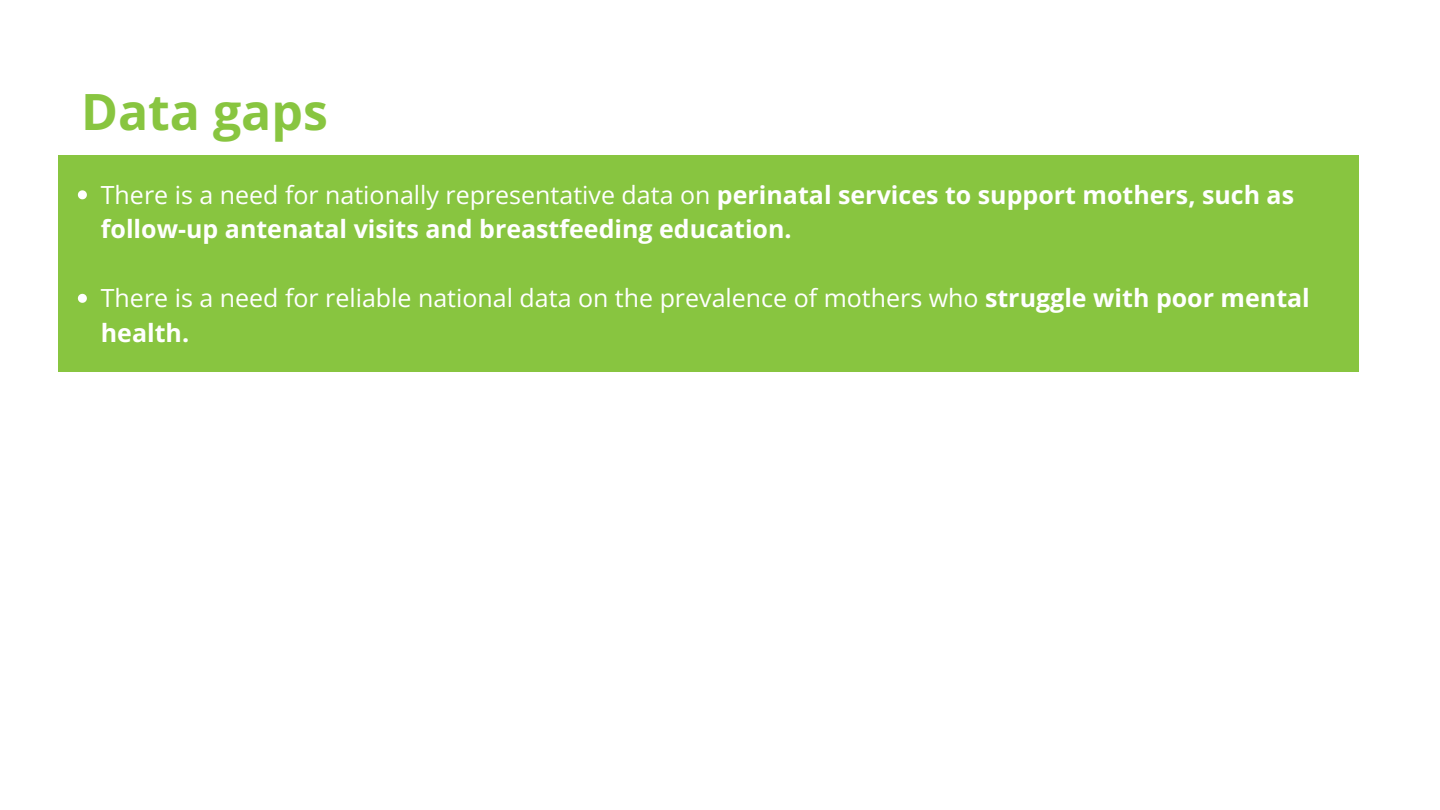
<style>
.page{position:relative;width:1440px;height:810px;background:#fff}
.page>*{position:absolute;margin:0;border:0;box-sizing:border-box;transform-origin:0 0}
.t1{font:700 50px "Open Sans";color:#88c540}
.t2{font:700 25px/34.5px "Open Sans";color:#fff}
.t3{font:25px/34.5px "Open Sans";color:#fff}
.s1{font-weight:400}
.s2{font-weight:700}
</style>
<div class="page">
<div style="left:58px;top:155px;width:1301px;height:217px;background:#88c540"></div>
<svg style="left:78px;top:190px;width:9px;height:9px"></svg>
<svg style="left:78px;top:294px;width:9px;height:9px"></svg>
<p class="t1" style="left:81px;top:77px;width:249px">Data gaps</p>
<h1 class="t2" style="left:101px;top:177px;width:1195px"><span class="s1">There is a need for nationally representative data on</span> perinatal services to support mothers, such as follow-up antenatal visits and breastfeeding education.</h1>
<p class="t3" style="left:101px;top:280px;width:1211px">There is a need for reliable national data on the prevalence of mothers who <span class="s2">struggle with poor mental health.</span></p>
</div>
